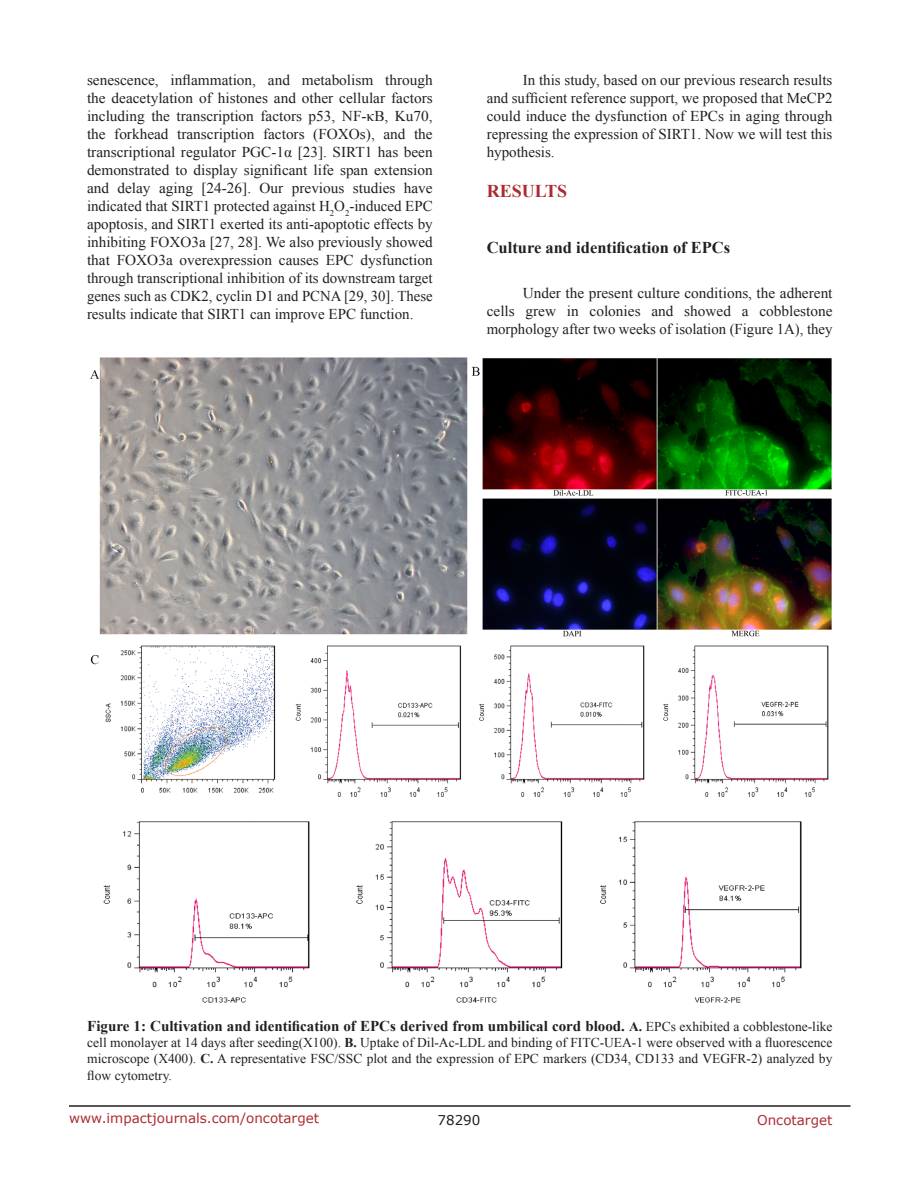
<style>
.page{position:relative;width:918px;height:1188px;background:#fff}
.page>*{position:absolute;margin:0;border:0;box-sizing:border-box;transform-origin:0 0}
.Heading{font:700 18px "Times New Roman";color:#ac2b31}
.SubHeading{font:700 16.5px "Times New Roman";color:#221f22}
.BodyText{font:15px/18px "Times New Roman";color:#221f22;text-align:justify}
.FigureText{font:700 15px "Times New Roman";color:#221f22}
.FigureText-2{font:13.5px/16.2px "Times New Roman";color:#221f22;text-align:justify}
.t1{font:13.5px "Verdana";color:#ac2b31}
.t2{font:13.5px "Verdana";color:#221f22}
.s1{font-size:13.5px}
.s2{font-weight:400;font-size:13.5px}
.s3{font-weight:700}
</style>
<div class="page">
<hr style="left:69px;top:1105px;width:781px;height:2px;background:#231f20">
<img style="left:90px;top:357px;width:742px;height:646px">
<p class="BodyText" style="left:87px;top:71px;width:347px">senescence, inflammation, and metabolism through the deacetylation of histones and other cellular factors including the transcription factors p53, NF-κB, Ku70, the forkhead transcription factors (FOXOs), and the transcriptional regulator PGC-1α [23]. SIRT1 has been demonstrated to display significant life span extension and delay aging [24-26]. Our previous studies have indicated that SIRT1 protected against H<sub>2</sub>O<sub>2</sub>-induced EPC apoptosis, and SIRT1 exerted its anti-apoptotic effects by inhibiting FOXO3a [27, 28]. We also previously showed that FOXO3a overexpression causes EPC dysfunction through transcriptional inhibition of its downstream target genes such as CDK2, cyclin D1 and PCNA [29, 30]. These results indicate that SIRT1 can improve EPC function.</p>
<p class="BodyText" style="left:487px;top:71px;width:347px;text-indent:36px">In this study, based on our previous research results and sufficient reference support, we proposed that MeCP2 could induce the dysfunction of EPCs in aging through repressing the expression of SIRT1. Now we will test this hypothesis.</p>
<p class="Heading" style="left:487px;top:179px;width:82px">RESULTS</p>
<p class="SubHeading" style="left:487px;top:236px;width:245px">Culture and identification of EPCs</p>
<p class="BodyText" style="left:487px;top:284px;width:347px;text-indent:36px">Under the present culture conditions, the adherent cells grew in colonies and showed a cobblestone morphology after two weeks of isolation (Figure 1A), they</p>
<p class="FigureText" style="left:87px;top:1016px;width:747px">Figure 1: Cultivation and identification of EPCs derived from umbilical cord blood. <span class="s1">A.</span> <span class="s2">EPCs exhibited a cobblestone-like</span></p>
<p class="FigureText-2" style="left:87px;top:1034px;width:747px">cell monolayer at 14 days after seeding(X100). <span class="s3">B.</span> Uptake of Dil-Ac-LDL and binding of FITC-UEA-1 were observed with a fluorescence microscope (X400). <span class="s3">C.</span> A representative FSC/SSC plot and the expression of EPC markers (CD34, CD133 and VEGFR-2) analyzed by flow cytometry.</p>
<p class="t1" style="left:69px;top:1109px;width:252px">www.impactjournals.com/oncotarget</p>
<p class="t2" style="left:438px;top:1111px;width:44px">78290</p>
<p class="t1" style="left:757px;top:1111px;width:77px">Oncotarget</p>
</div>
